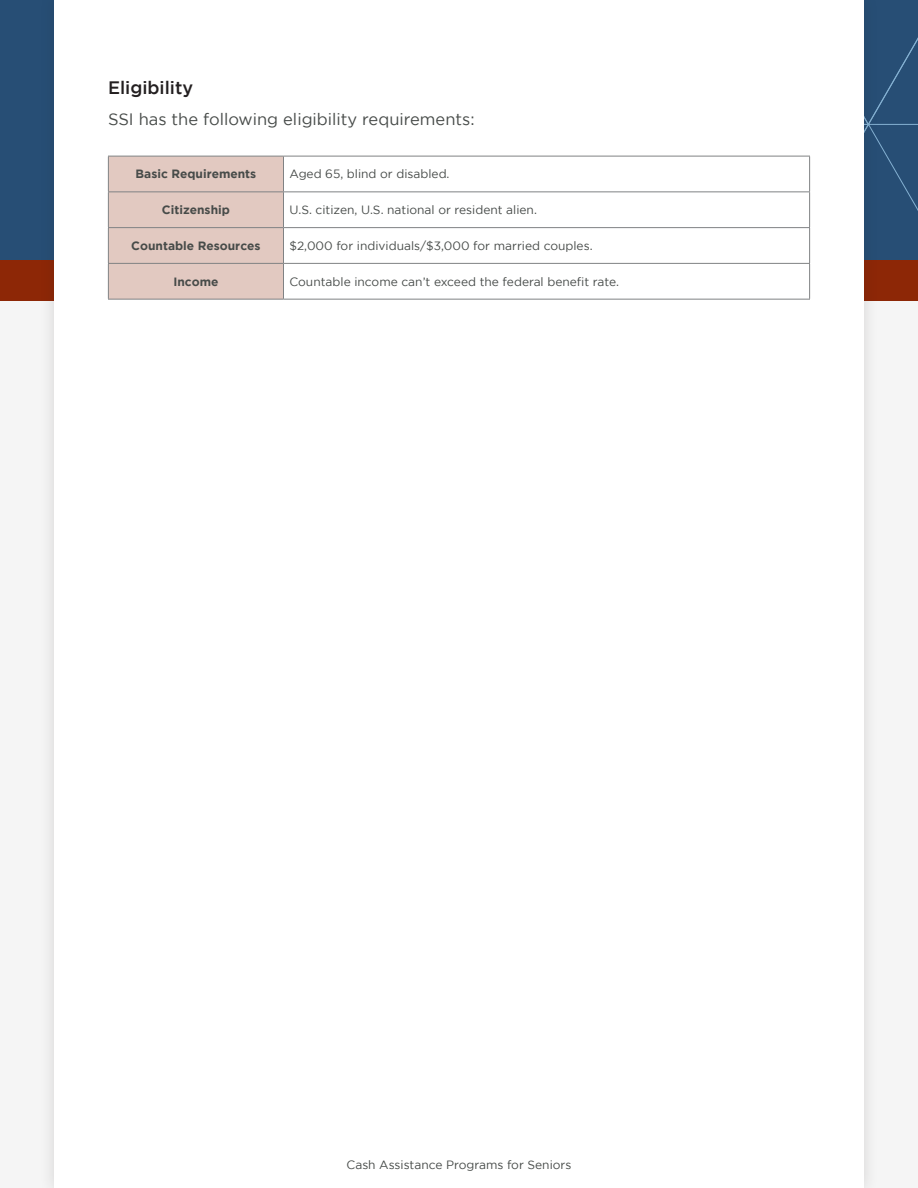
<style>
.page{position:relative;width:918px;height:1188px;background:#f5f5f5}
.page>*{position:absolute;margin:0;border:0;box-sizing:border-box;transform-origin:0 0}
.t1{font:500 18px "Gotham";color:#231f20}
.t2{font:16.5px "Gotham";color:#474b49}
.t3{font:12px "Gotham";color:#474b49}
.t4{font:700 12px "Gotham";color:#474b49}
</style>
<div class="page">
<div style="left:0;top:0;width:918px;height:280px;background:#274e75"></div>
<div style="left:0;top:260px;width:918px;height:41px;background:#8d2706"></div>
<div style="left:39px;top:0;width:841px;height:1188px;background:#231f20;opacity:.15"></div>
<div style="left:54px;top:0;width:810px;height:1188px;background:#fff"></div>
<div style="left:109px;top:157px;width:174px;height:142px;background:#e2c9c1"></div>
<hr style="left:108px;top:191px;width:176px;height:1px;background:#808284">
<hr style="left:284px;top:191px;width:526px;height:1px;background:#808284">
<hr style="left:108px;top:227px;width:176px;height:1px;background:#808284">
<hr style="left:284px;top:227px;width:526px;height:1px;background:#808284">
<hr style="left:108px;top:263px;width:176px;height:1px;background:#808284">
<hr style="left:284px;top:263px;width:526px;height:1px;background:#808284">
<hr style="left:284px;top:156px;width:526px;height:1px;background:#808284">
<hr style="left:809px;top:156px;width:1px;height:35px;background:#808284">
<hr style="left:809px;top:192px;width:1px;height:35px;background:#808284">
<hr style="left:809px;top:228px;width:1px;height:35px;background:#808284">
<hr style="left:809px;top:264px;width:1px;height:35px;background:#808284">
<hr style="left:284px;top:299px;width:526px;height:1px;background:#808284">
<hr style="left:108px;top:156px;width:176px;height:1px;background:#808284">
<hr style="left:108px;top:156px;width:1px;height:35px;background:#808284">
<hr style="left:283px;top:156px;width:1px;height:35px;background:#808284">
<hr style="left:108px;top:192px;width:1px;height:35px;background:#808284">
<hr style="left:283px;top:192px;width:1px;height:35px;background:#808284">
<hr style="left:108px;top:228px;width:1px;height:35px;background:#808284">
<hr style="left:283px;top:228px;width:1px;height:35px;background:#808284">
<hr style="left:108px;top:264px;width:1px;height:35px;background:#808284">
<hr style="left:283px;top:264px;width:1px;height:35px;background:#808284">
<hr style="left:108px;top:299px;width:176px;height:1px;background:#808284">
<h1 class="t1" style="left:108px;top:78px;width:87px">Eligibility</h1>
<h2 class="t2" style="left:108px;top:110px;width:368px">SSI has the following eligibility requirements:</h2>
<p class="t4" style="left:136px;top:167px;width:122px">Basic Requirements</p>
<p class="t3" style="left:289px;top:167px;width:162px">Aged 65, blind or disabled.</p>
<p class="t4" style="left:162px;top:203px;width:69px">Citizenship</p>
<p class="t3" style="left:289px;top:203px;width:249px">U.S. citizen, U.S. national or resident alien.</p>
<p class="t4" style="left:131px;top:239px;width:131px">Countable Resources</p>
<p class="t3" style="left:289px;top:239px;width:305px">$2,000 for individuals/$3,000 for married couples.</p>
<p class="t4" style="left:173px;top:274px;width:47px">Income</p>
<p class="t3" style="left:289px;top:275px;width:331px">Countable income can’t exceed the federal benefit rate.</p>
<p class="t3" style="left:347px;top:1158px;width:226px">Cash Assistance Programs for Seniors</p>
</div>
